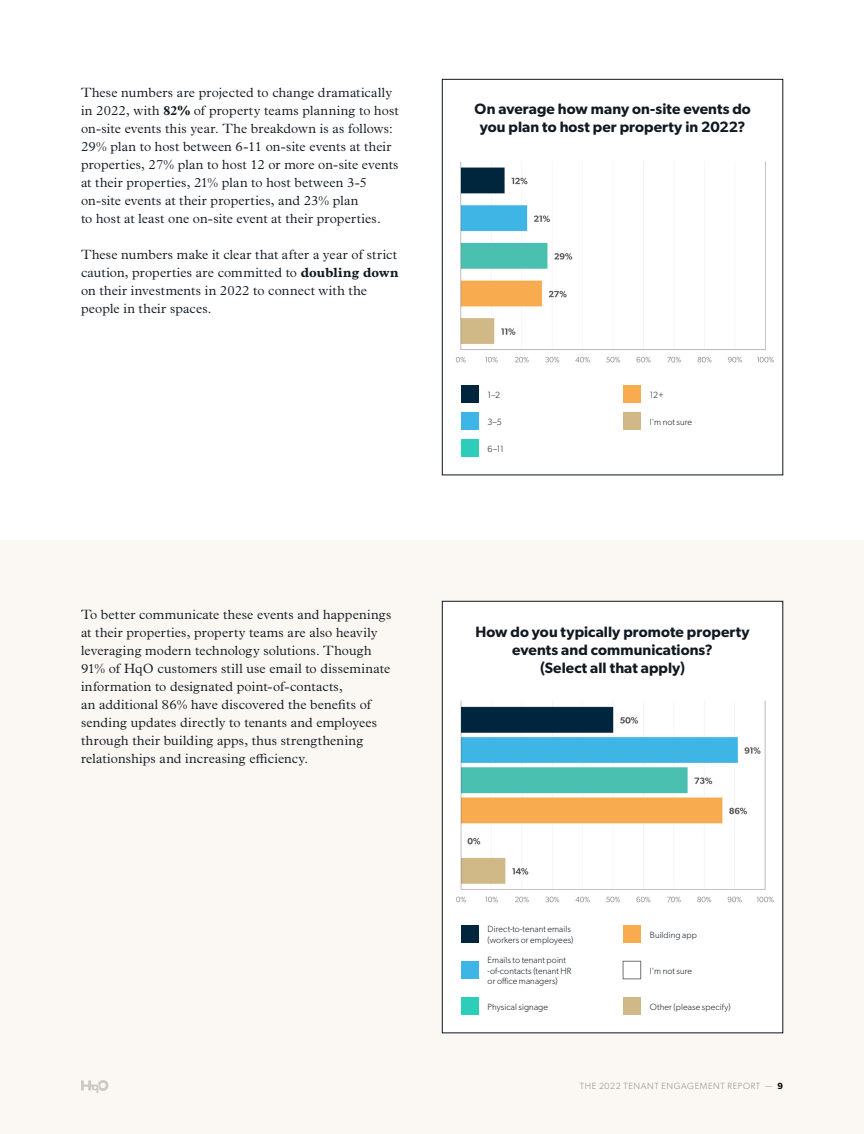
<style>
.page{position:relative;width:864px;height:1134px;background:#fff}
.page>*{position:absolute;margin:0;border:0;box-sizing:border-box;transform-origin:0 0}
.t1{font:600 15px/18px "Gibson";letter-spacing:.005em;color:#101820;text-align:center}
.t2{font:300 13.5px/18px "Plantin MT Pro";letter-spacing:.01em;color:#101820}
.t3{font:300 9px/10.5px "Gibson";letter-spacing:.01em;color:#101820}
.t4{font:300 9px "Gibson";letter-spacing:.07em;color:#8c8c8c}
.s1{font-weight:700}
.s2{font-weight:600;color:#000}
</style>
<div class="page">
<div style="left:0;top:540px;width:864px;height:594px;background:#fbf7f2"></div>
<svg style="left:81px;top:1080px;width:28px;height:13px"></svg>
<div style="left:442px;top:601px;width:341px;height:432px;background:#fff;border:1px solid #10181f"></div>
<img style="left:456px;top:701px;width:318px;height:202px">
<div style="left:461px;top:961px;width:18px;height:18px;background:#3db5e6"></div>
<div style="left:461px;top:925px;width:18px;height:18px;background:#00263e"></div>
<div style="left:461px;top:997px;width:18px;height:18px;background:#2cceb9"></div>
<div style="left:623px;top:925px;width:18px;height:18px;background:#f9ab4f"></div>
<div style="left:623px;top:997px;width:18px;height:18px;background:#d1b888"></div>
<div style="left:623px;top:961px;width:18px;height:18px;border:1px solid #707479"></div>
<div style="left:442px;top:79px;width:341px;height:396px;background:#fff;border:1px solid #10181f"></div>
<img style="left:455px;top:161px;width:319px;height:202px">
<div style="left:461px;top:385px;width:18px;height:18px;background:#00263e"></div>
<div style="left:623px;top:385px;width:18px;height:18px;background:#f9ab4f"></div>
<div style="left:461px;top:439px;width:18px;height:18px;background:#2cceb9"></div>
<div style="left:461px;top:412px;width:18px;height:18px;background:#3db5e6"></div>
<div style="left:623px;top:412px;width:18px;height:18px;background:#d1b888"></div>
<p class="t2" style="left:81px;top:84px;width:319px">These numbers are projected to change dramatically in 2022, with <span class="s1">82%</span> of property teams planning to host on-site events this year. The breakdown is as follows:<br>29% plan to host between 6-11 on-site events at their properties, 27% plan to host 12 or more on-site events at their properties, 21% plan to host between 3-5 on-site events at their properties, and 23% plan<br>to host at least one on-site event at their properties.</p>
<p class="t2" style="left:81px;top:246px;width:319px">These numbers make it clear that after a year of strict caution, properties are committed to <span class="s1">doubling down </span>on their investments in 2022 to connect with the people in their spaces.</p>
<p class="t2" style="left:81px;top:606px;width:312px">To better communicate these events and happenings at their properties, property teams are also heavily leveraging modern technology solutions. Though 91% of HqO customers still use email to disseminate information to designated point-of-contacts,<br>an additional 86% have discovered the benefits of sending updates directly to tenants and employees through their building apps, thus strengthening relationships and increasing efficiency.</p>
<p class="t1" style="left:475px;top:100px;width:278px">On average how many on-site events do you plan to host per property in 2022?</p>
<p class="t3" style="left:488px;top:389px;width:14px">1–2</p>
<p class="t3" style="left:650px;top:389px;width:15px">12+</p>
<p class="t3" style="left:488px;top:416px;width:16px">3–5</p>
<p class="t3" style="left:650px;top:416px;width:44px">I'm not sure</p>
<p class="t3" style="left:488px;top:443px;width:18px">6–11</p>
<p class="t1" style="left:475px;top:622px;width:276px">How do you typically promote property events and communications?<br>(Select all that apply)</p>
<p class="t3" style="left:488px;top:924px;width:87px">Direct-to-tenant emails (workers or employees)</p>
<p class="t3" style="left:488px;top:955px;width:85px">Emails to tenant point -of-contacts (tenant HR or office managers)</p>
<p class="t3" style="left:488px;top:1001px;width:62px">Physical signage</p>
<p class="t3" style="left:650px;top:929px;width:49px">Building app</p>
<p class="t3" style="left:650px;top:965px;width:44px">I'm not sure</p>
<p class="t3" style="left:650px;top:1001px;width:82px">Other (please specify)</p>
<p class="t4" style="left:580px;top:1081px;width:205px">THE 2022 TENANT ENGAGEMENT REPORT — <span class="s2">9</span></p>
</div>
